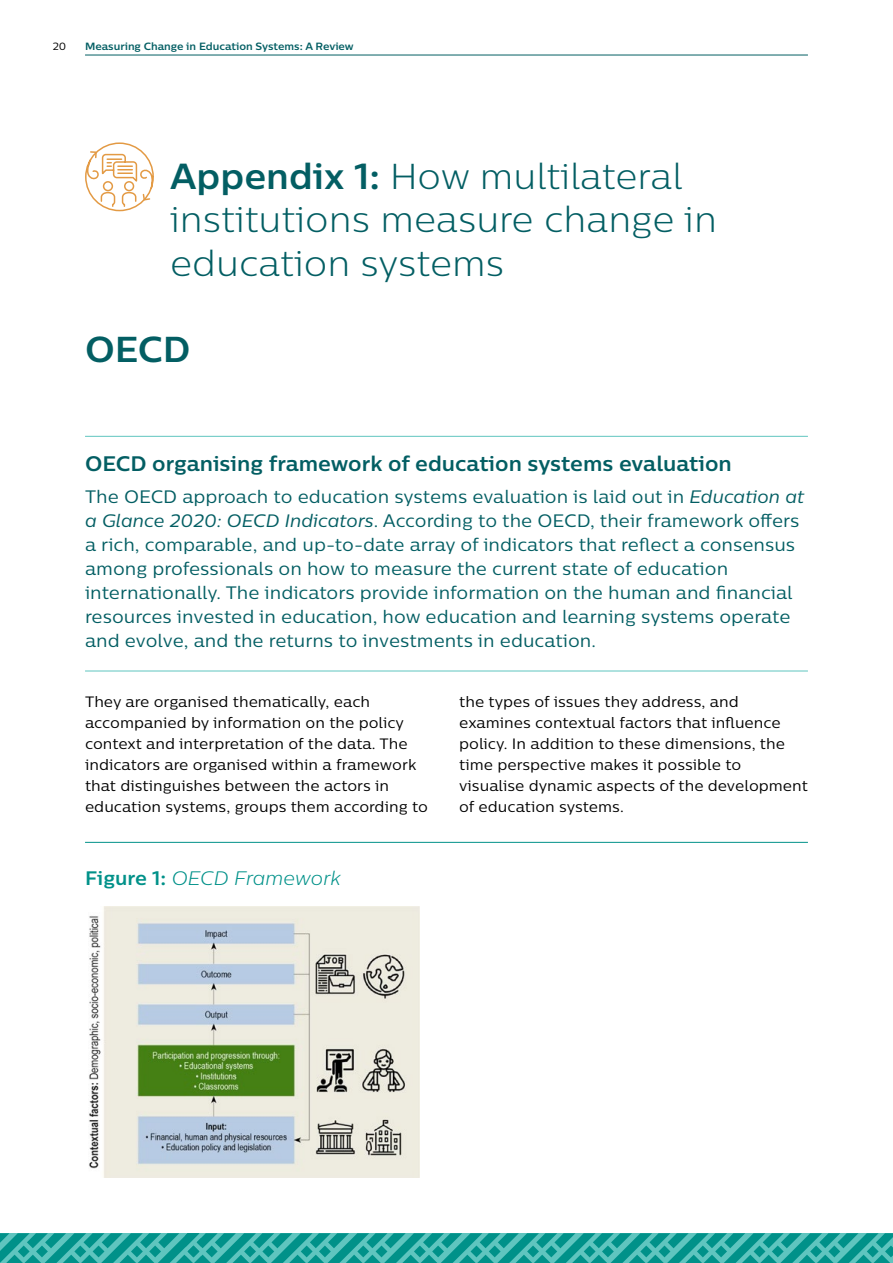
<style>
.page{position:relative;width:893px;height:1263px;background:#fff}
.page>*{position:absolute;margin:0;border:0;box-sizing:border-box;transform-origin:0 0}
.H1_Part_Heading{font:300 36px/43.5px "Centrale Sans";color:#035e63}
.H1_no_circle{font:700 36px "Centrale Sans";color:#035e63}
.Body_intro_text_firs{font:700 21px "Centrale Sans";color:#035e63}
.Table_Title{font:italic 300 19.5px "Centrale Sans";color:#009189}
.Body_intro_text_seco{font:18px/24px "Centrale Sans";color:#035e63}
.Body{font:15px/21px "Centrale Sans";color:#000}
.t1{font:700 10.5px "Centrale Sans";color:#035e63}
.t2{font:10.5px "Centrale Sans";color:#000}
.s1{font-weight:700}
.s2{font-style:italic}
.s3{font-weight:700;font-style:normal}
</style>
<div class="page">
<svg style="left:0;top:1233px;width:893px;height:30px;background:#2ba8a1"></svg>
<hr style="left:85px;top:55px;width:723px;height:1px;background:#035e63">
<hr style="left:85px;top:436px;width:723px;height:1px;background:#5fc5bf">
<hr style="left:85px;top:671px;width:723px;height:1px;background:#5fc5bf">
<hr style="left:85px;top:842px;width:723px;height:1px;background:#009189">
<img style="left:89px;top:906px;width:330px;height:271px">
<svg style="left:85px;top:142px;width:69px;height:69px"></svg>
<p class="t2" style="left:53px;top:40px;width:15px">20</p>
<p class="t1" style="left:85px;top:40px;width:270px">Measuring Change in Education Systems: A Review</p>
<p class="H1_Part_Heading" style="left:170px;top:153px;width:548px"><span class="s1">Appendix 1:</span> How multilateral institutions measure change in education systems</p>
<p class="H1_no_circle" style="left:85px;top:326px;width:107px">OECD</p>
<p class="Body_intro_text_firs" style="left:85px;top:450px;width:648px">OECD organising framework of education systems evaluation</p>
<p class="Body_intro_text_seco" style="left:85px;top:485px;width:721px">The OECD approach to education systems evaluation is laid out in <span class="s2">Education at a Glance 2020: OECD Indicators</span>. According to the OECD, their framework offers a rich, comparable, and up-to-date array of indicators that reflect a consensus among professionals on how to measure the current state of education internationally. The indicators provide information on the human and financial resources invested in education, how education and learning systems operate and evolve, and the returns to investments in education.</p>
<p class="Body" style="left:85px;top:690px;width:344px">They are organised thematically, each accompanied by information on the policy context and interpretation of the data. The indicators are organised within a framework that distinguishes between the actors in education systems, groups them according to</p>
<p class="Body" style="left:459px;top:690px;width:350px">the types of issues they address, and examines contextual factors that influence policy. In addition to these dimensions, the time perspective makes it possible to visualise dynamic aspects of the development of education systems.</p>
<p class="Table_Title" style="left:85px;top:866px;width:257px"><span class="s3">Figure 1:</span> OECD Framework</p>
</div>
